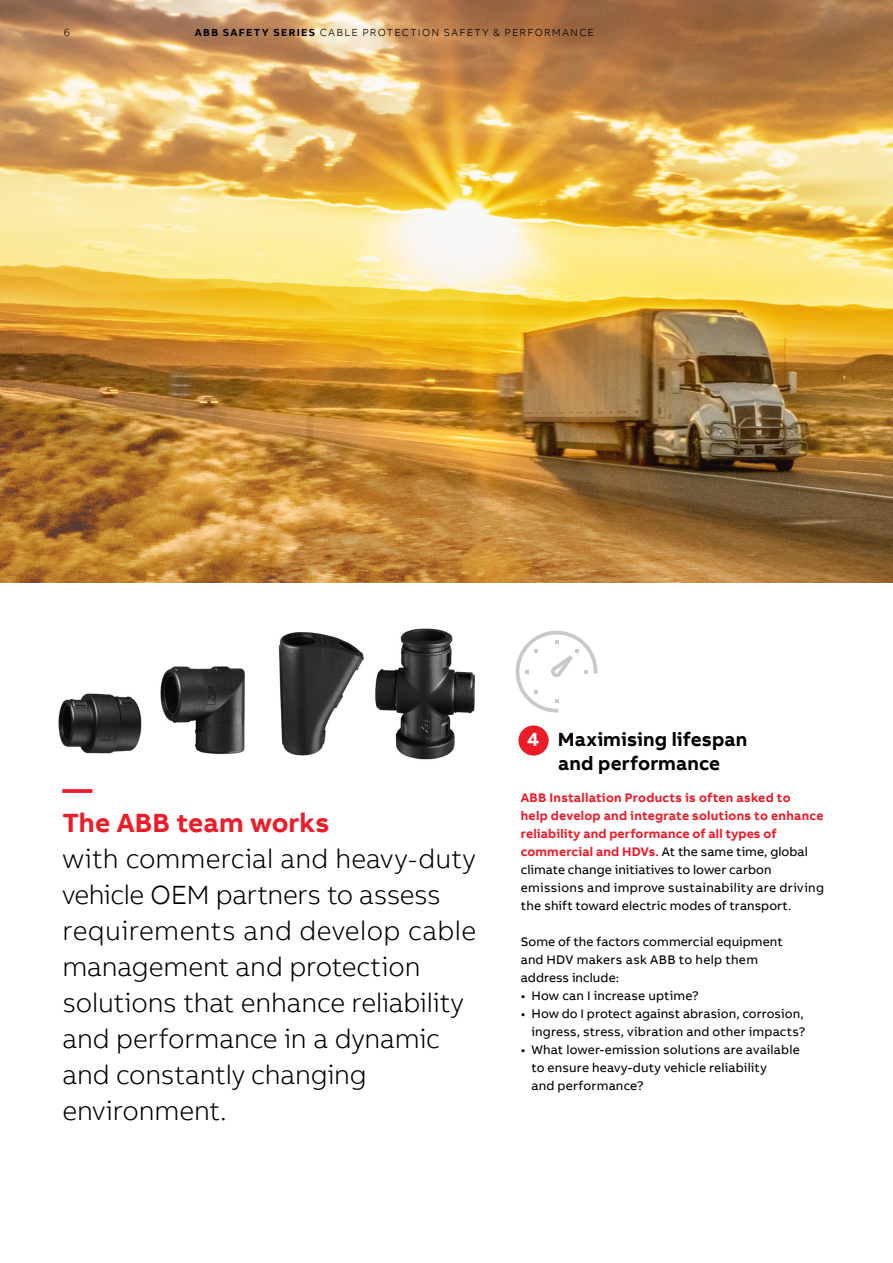
<style>
.page{position:relative;width:893px;height:1263px;background:#fff}
.page>*{position:absolute;margin:0;border:0;box-sizing:border-box;transform-origin:0 0}
.t1{font:700 30px "AB Bvoice";color:#ed1c29}
.t2{font:300 27px/36px "AB Bvoice";letter-spacing:-.005em;color:#000}
.t3{font:700 27px "AB Bvoice";color:#ed1c29}
.t4{font:700 19.5px/24px "AB Bvoice";letter-spacing:.005em;color:#000;text-align:center}
.t5{font:12.75px/18px "AB Bvoice";letter-spacing:.01em;color:#000}
.t6{font:300 10.5px "AB Bvoice";letter-spacing:.12em;color:#000}
.s1{font-weight:700}
.s2{color:#fff}
.s3{font-weight:700;color:#ed1c29}
</style>
<div class="page">
<img style="left:0;top:0;width:893px;height:583px">
<svg style="left:64px;top:28px;width:5px;height:8px"></svg>
<div style="left:518px;top:725px;width:31px;height:31px;background:#ed1c29;border-radius:50%"></div>
<svg style="left:516px;top:631px;width:81px;height:81px"></svg>
<img style="left:58px;top:628px;width:418px;height:132px">
<p class="t6" style="left:64px;top:26px;width:8px">6</p>
<p class="t6" style="left:195px;top:26px;width:401px"><span class="s1">ABB SAFETY SERIES</span> CABLE PROTECTION SAFETY &amp; PERFORMANCE</p>
<h1 class="t1" style="left:62px;top:770px;width:31px">—</h1>
<h2 class="t3" style="left:62px;top:806px;width:269px">The ABB team works</h2>
<h2 class="t2" style="left:62px;top:841px;width:415px">with commercial and heavy-duty vehicle OEM partners to assess requirements and develop cable management and protection solutions that enhance reliability and performance in a dynamic and constantly changing environment.</h2>
<h3 class="t4" style="left:527px;top:728px;width:222px"><span class="s2">4</span> Maximising lifespan and performance</h3>
<p class="t5" style="left:521px;top:789px;width:305px"><span class="s3">ABB Installation Products is often asked to<br>help develop and integrate solutions to enhance reliability and performance of all types of commercial and HDVs.</span> At the same time, global climate change initiatives to lower carbon emissions and improve sustainability are driving the shift toward electric modes of transport.</p>
<p class="t5" style="left:521px;top:933px;width:263px">Some of the factors commercial equipment and HDV makers ask ABB to help them address include:</p>
<p class="t5" style="left:521px;top:987px;width:180px">• How can I increase uptime?</p>
<p class="t5" style="left:521px;top:1005px;width:286px;text-align:right">• How do I protect against abrasion, corrosion, ingress, stress, vibration and other impacts?</p>
<p class="t5" style="left:531px;top:1041px;width:270px;text-indent:-11px">• What lower-emission solutions are available to ensure heavy-duty vehicle reliability<br>and performance?</p>
</div>
